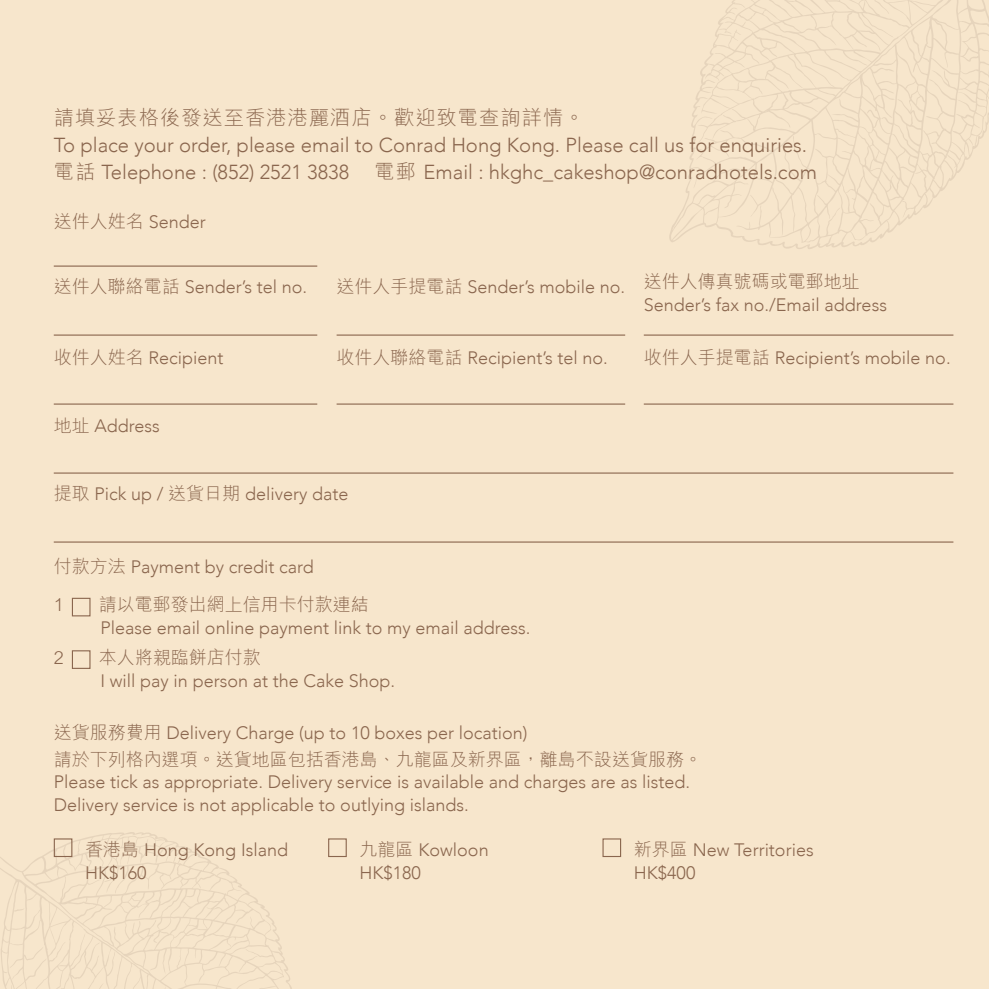
<style>
.page{position:relative;width:989px;height:989px;background:#f7e6cc}
.page>*{position:absolute;margin:0;border:0;box-sizing:border-box;transform-origin:0 0}
.t1{font:300 20.25px/27px "Avenir";color:#8a664e}
.t2{font:300 20.25px "M Hei";letter-spacing:.05em;color:#8a664e}
.t3{font:300 18px/22.5px "Avenir";color:#8a664e}
.t4{font:300 18px "M Hei";color:#8a664e}
.s1{font-family:"M Hei"}
.s2{font-family:"Avenir"}
</style>
<div class="page">
<svg style="left:0;top:832px;width:292px;height:157px"></svg>
<svg style="left:669px;top:0;width:320px;height:249px"></svg>
<div style="left:54px;top:838px;width:18px;height:19px;border:1px solid #8a664e"></div>
<div style="left:328px;top:838px;width:19px;height:19px;border:1px solid #8a664e"></div>
<div style="left:602px;top:838px;width:19px;height:19px;border:1px solid #8a664e"></div>
<hr style="left:54px;top:265px;width:263px;height:2px;background:#8a664e">
<hr style="left:54px;top:472px;width:899px;height:1px;background:#8a664e">
<hr style="left:54px;top:541px;width:899px;height:1px;background:#8a664e">
<hr style="left:54px;top:334px;width:263px;height:2px;background:#8a664e">
<hr style="left:336px;top:334px;width:289px;height:2px;background:#8a664e">
<hr style="left:644px;top:334px;width:309px;height:2px;background:#8a664e">
<hr style="left:54px;top:403px;width:263px;height:1px;background:#8a664e">
<hr style="left:336px;top:403px;width:289px;height:1px;background:#8a664e">
<hr style="left:644px;top:403px;width:309px;height:1px;background:#8a664e">
<div style="left:72px;top:598px;width:18px;height:18px;border:1px solid #8a664e"></div>
<div style="left:72px;top:650px;width:18px;height:19px;border:1px solid #8a664e"></div>
<p class="t2" style="left:54px;top:106px;width:532px">請填妥表格後發送至香港港麗酒店。歡迎致電查詢詳情。</p>
<p class="t1" style="left:54px;top:131px;width:764px">To place your order, please email to Conrad Hong Kong. Please call us for enquiries.<span class="s1">電話</span> Telephone : (852) 2521 3838 <span class="s1">電郵</span> Email : hkghc_cakeshop@conradhotels.com</p>
<p class="t3" style="left:54px;top:210px;width:154px"><span class="s1">送件人姓名</span> Sender</p>
<p class="t3" style="left:54px;top:276px;width:255px"><span class="s1">送件人聯絡電話</span> Sender’s tel no.</p>
<p class="t3" style="left:54px;top:347px;width:171px"><span class="s1">收件人姓名</span> Recipient</p>
<p class="t3" style="left:54px;top:415px;width:108px"><span class="s1">地址</span> Address</p>
<p class="t4" style="left:336px;top:272px;width:525px">送件人手提電話 <span class="s2">Sender’s mobile no.</span> 送件人傳真號碼或電郵地址</p>
<p class="t3" style="left:644px;top:293px;width:245px">Sender’s fax no./Email address</p>
<p class="t3" style="left:336px;top:347px;width:273px"><span class="s1">收件人聯絡電話</span> Recipient’s tel no.</p>
<p class="t3" style="left:644px;top:347px;width:308px"><span class="s1">收件人手提電話</span> Recipient’s mobile no.</p>
<p class="t3" style="left:54px;top:483px;width:296px"><span class="s1">提取</span> Pick up / <span class="s1">送貨日期</span> delivery date</p>
<p class="t3" style="left:54px;top:555px;width:262px"><span class="s1">付款方法</span> Payment by credit card</p>
<p class="t4" style="left:54px;top:595px;width:12px">1</p>
<p class="t4" style="left:99px;top:595px;width:271px">請以電郵發出網上信用卡付款連結</p>
<p class="t3" style="left:101px;top:616px;width:431px">Please email online payment link to my email address.</p>
<p class="t4" style="left:54px;top:648px;width:12px">2</p>
<p class="t4" style="left:99px;top:648px;width:163px">本人將親臨餅店付款</p>
<p class="t3" style="left:101px;top:669px;width:296px">I will pay in person at the Cake Shop.</p>
<p class="t3" style="left:54px;top:721px;width:475px"><span class="s1">送貨服務費用</span> Delivery Charge (up to 10 boxes per location)</p>
<p class="t4" style="left:54px;top:749px;width:650px">請於下列格內選項。送貨地區包括香港島、九龍區及新界區，離島不設送貨服務。</p>
<p class="t3" style="left:54px;top:771px;width:638px">Please tick as appropriate. Delivery service is available and charges are as listed.<br>Delivery service is not applicable to outlying islands.</p>
<p class="t3" style="left:85px;top:839px;width:204px"><span class="s1">香港島</span> Hong Kong Island<br>HK$160</p>
<p class="t3" style="left:359px;top:839px;width:131px"><span class="s1">九龍區</span> Kowloon<br>HK$180</p>
<p class="t3" style="left:634px;top:839px;width:181px"><span class="s1">新界區</span> New Territories<br>HK$400</p>
</div>
